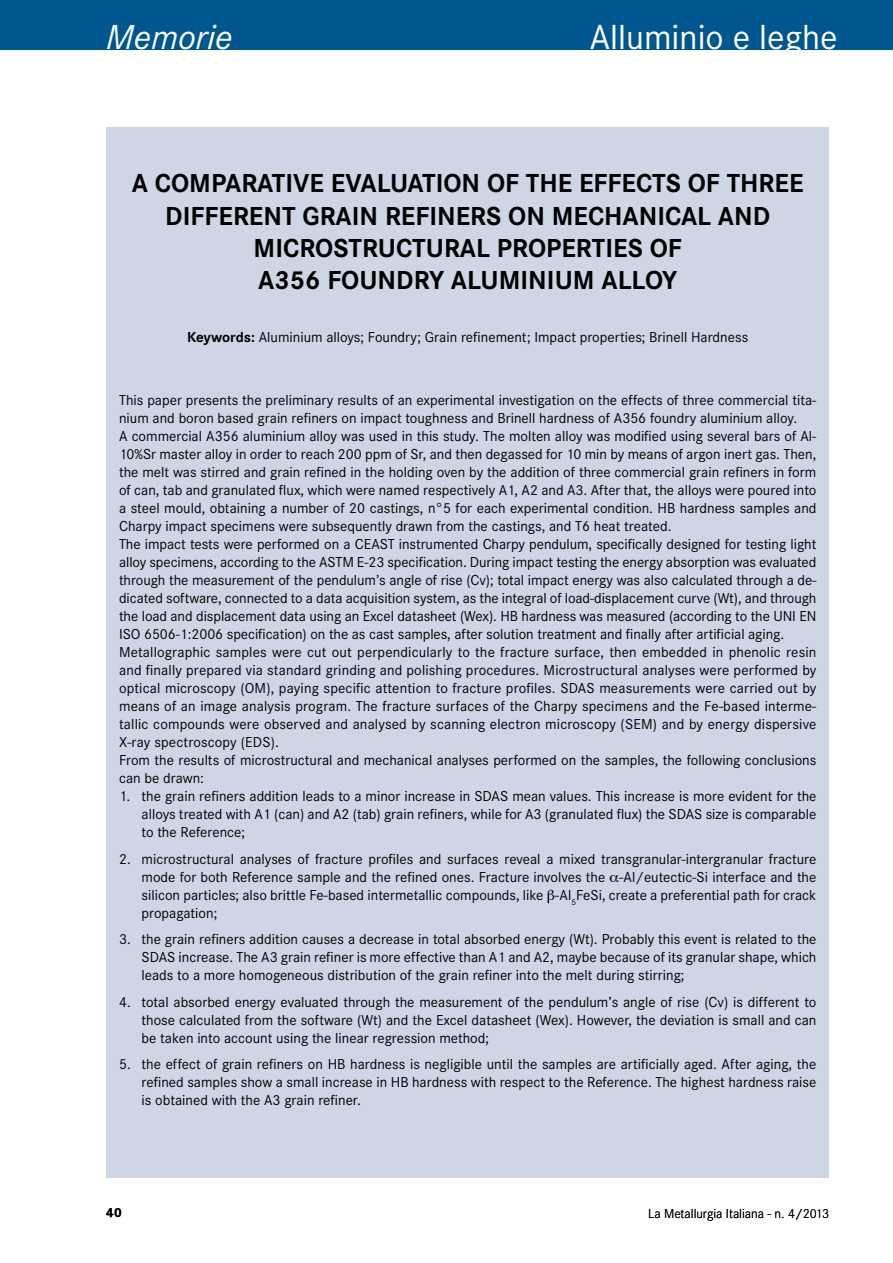
<style>
.page{position:relative;width:893px;height:1263px;background:#fff}
.page>*{position:absolute;margin:0;border:0;box-sizing:border-box;transform-origin:0 0}
.t1{font:36px "Corporate S";color:#fff}
.t2{font:italic 36px "Corporate S";color:#fff}
.t3{font:700 27px "Corporate S";color:#000}
.t4{font:15px/18px "Corporate S";color:#000;text-align:justify}
.t5{font:300 13.5px "Corporate S";color:#000}
.t6{font:700 13.5px "Corporate S";color:#000}
.s1{font-weight:700}
</style>
<div class="page">
<div style="left:0;top:0;width:893px;height:50px;background:#00568e"></div>
<div style="left:106px;top:128px;width:723px;height:1050px;background:#ced6e5"></div>
<h1 class="t2" style="left:106px;top:17px;width:128px">Memorie</h1>
<h1 class="t1" style="left:590px;top:16px;width:249px">Alluminio e leghe</h1>
<h2 class="t3" style="left:132px;top:168px;width:673px">A COMPARATIVE EVALUATION OF THE EFFECTS OF THREE</h2>
<h2 class="t3" style="left:165px;top:200px;width:606px">DIFFERENT GRAIN REFIN ERS ON MECHAN ICAL AN D</h2>
<h2 class="t3" style="left:254px;top:233px;width:430px">MICROSTRUCTURAL PROPERTIES OF</h2>
<h2 class="t3" style="left:258px;top:265px;width:102px">A356 FOUN</h2>
<h2 class="t3" style="left:396px;top:265px;width:283px">DRY ALUMINIUM ALLOY</h2>
<p class="t4" style="left:187px;top:329px;width:562px"><span class="s1">Keywords:</span> Aluminium alloys; Foundry; Grain refinement; Impact properties; Brinell Hardness</p>
<p class="t4" style="left:119px;top:391px;width:699px;text-align:left">This paper presents the preliminary results of an experimental investigation on the effects of three commercial tita&shy;nium and boron based grain refiners on impact toughness and Brinell hardness of A356 foundry aluminium alloy.<br>A commercial A356 aluminium alloy was used in this study. The molten alloy was modified using several bars of Al-10%Sr master alloy in order to reach 200 ppm of Sr, and then degassed for 10 min by means of argon inert gas. Then, the melt was stirred and grain refined in the holding oven by the addition of three commercial grain refiners in form of can, tab and granulated flux, which were named respectively A1, A2 and A3. After that, the alloys were poured into a steel mould, obtaining a number of 20 castings, n°5 for each experimental condition. HB hardness samples and Charpy impact specimens were subsequently drawn from the castings, and T6 heat treated.<br>The impact tests were performed on a CEAST instrumented Charpy pendulum, specifically designed for testing light alloy specimens, according to the ASTM E-23 specification. During impact testing the energy absorption was evaluated through the measurement of the pendulum’s angle of rise (Cv); total impact energy was also calculated through a de&shy;dicated software, connected to a data acquisition system, as the integral of load-displacement curve (Wt), and through the load and displacement data using an Excel datasheet (Wex). HB hardness was measured (according to the UNI EN ISO 6506-1:2006 specification) on the as cast samples, after solution treatment and finally after artificial aging.<br>Metallographic samples were cut out perpendicularly to the fracture surface, then embedded in phenolic resin and finally prepared via standard grinding and polishing procedures. Microstructural analyses were performed by optical microscopy (OM), paying specific attention to fracture profiles. SDAS measurements were carried out by means of an image analysis program. The fracture surfaces of the Charpy specimens and the Fe-based interme&shy;tallic compounds were observed and analysed by scanning electron microscopy (SEM) and by energy dispersive X-ray spectroscopy (EDS).<br>From the results of microstructural and mechanical analyses performed on the samples, the following conclusions can be drawn:</p>
<p class="t4" style="left:142px;top:787px;width:676px;text-indent:-22px">1. the grain refiners addition leads to a minor increase in SDAS mean values. This increase is more evident for the alloys treated with A1 (can) and A2 (tab) grain refiners, while for A3 (granulated flux) the SDAS size is comparable to the Reference;</p>
<p class="t4" style="left:142px;top:850px;width:676px;text-indent:-22px">2. microstructural analyses of fracture profiles and surfaces reveal a mixed transgranular-intergranular fracture mode for both Reference sample and the refined ones. Fracture involves the -Al/eutectic-Si interface and the silicon particles; also brittle Fe-based intermetallic compounds, like -Al<sub>5</sub>FeSi, create a preferential path for crack propagation;</p>
<p class="t4" style="left:142px;top:930px;width:676px;text-indent:-22px">3. the grain refiners addition causes a decrease in total absorbed energy (Wt). Probably this event is related to the SDAS increase. The A3 grain refiner is more effective than A1 and A2, maybe because of its granular shape, which leads to a more homogeneous distribution of the grain refiner into the melt during stirring;</p>
<p class="t4" style="left:142px;top:993px;width:676px;text-indent:-22px">4. total absorbed energy evaluated through the measurement of the pendulum’s angle of rise (Cv) is different to those calculated from the software (Wt) and the Excel datasheet (Wex). However, the deviation is small and can be taken into account using the linear regression method;</p>
<p class="t4" style="left:142px;top:1055px;width:676px;text-indent:-22px">5. the effect of grain refiners on HB hardness is negligible until the samples are artificially aged. After aging, the refined samples show a small increase in HB hardness with respect to the Reference. The highest hardness raise is obtained with the A3 grain refiner.</p>
<p class="t6" style="left:106px;top:1205px;width:17px">40</p>
<p class="t5" style="left:648px;top:1206px;width:182px">La Metallurgia Italiana - n. 4/2013</p>
</div>
